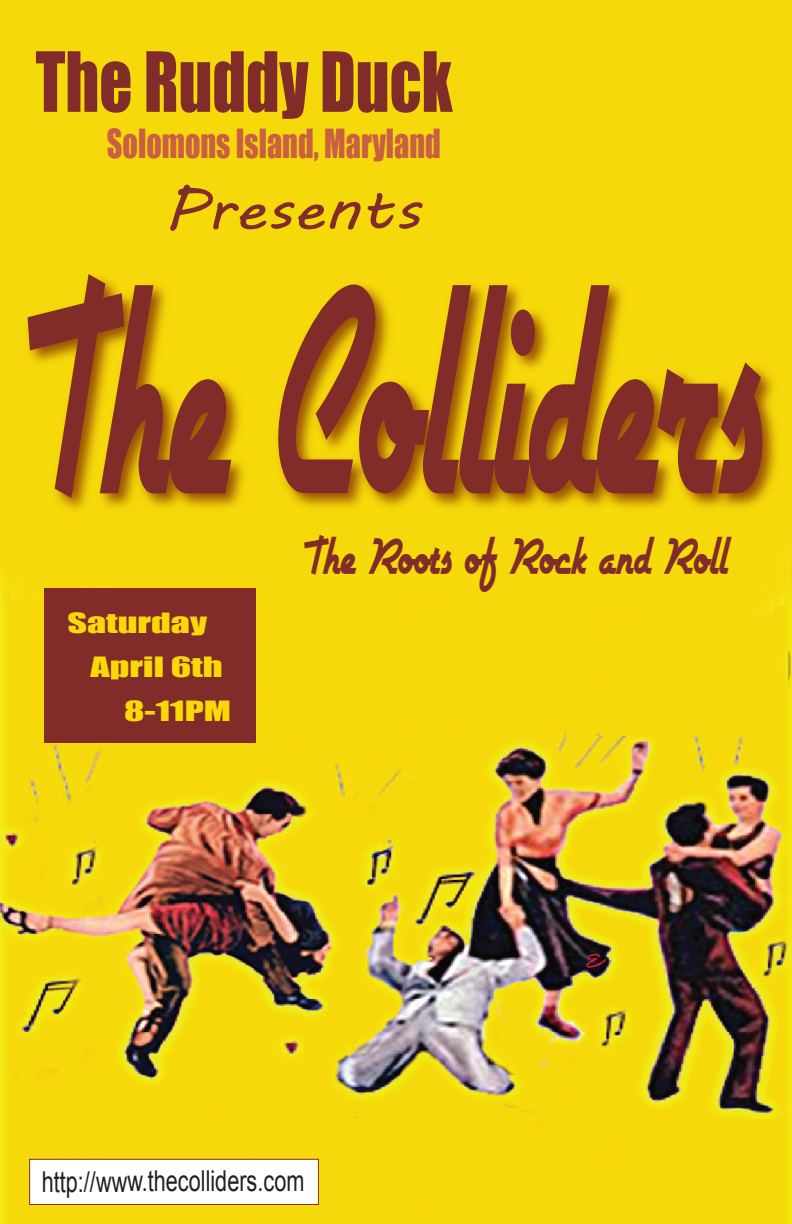
<style>
.page{position:relative;width:792px;height:1224px;background:#fff}
.page>*{position:absolute;margin:0;border:0;box-sizing:border-box;transform-origin:0 0}
.t1{font:338.5px "Airstream";color:#812c29;scale:.52 1}
.t2{font:76.7px "Impact";color:#812c29;scale:.84 1}
.t3{font:60.3px "Airstream";color:#812c29;scale:.75 1}
.t4{font:55.7px "MV Boli";color:#812c29;scale:1.16 1}
.t5{font:36.9px "Impact";color:#ca6042;scale:.82 1}
.t6{font:28.8px "Arial";letter-spacing:-.005em;color:#231f20;scale:.75 1}
.t7{font:25.7px "Impact";color:#f9d808;scale:1.48 1}
</style>
<div class="page">
<img style="left:0;top:0;width:792px;height:1224px">
<img style="left:19px;top:216px;width:767px;height:401px">
<div style="left:44px;top:588px;width:212px;height:154px;background:#812c29"></div>
<div style="left:29px;top:1159px;width:290px;height:46px;background:#fff;border:1px solid #812c29"></div>
<h2 class="t2" style="left:36px;top:22px;width:498px">The Ruddy Duck</h2>
<p class="t5" style="left:107px;top:115px;width:409px">Solomons Island, Maryland</p>
<h3 class="t4" style="left:164px;top:172px;width:223px">Presents</h3>
<h1 class="t1" style="left:27px;top:230px;width:1418px">The Colliders</h1>
<h3 class="t3" style="left:304px;top:527px;width:567px">The Roots of Rock and Roll</h3>
<p class="t7" style="left:67px;top:603px;width:96px">Saturday</p>
<p class="t7" style="left:91px;top:647px;width:91px">April 6th</p>
<p class="t7" style="left:124px;top:691px;width:74px">8-11PM</p>
<p class="t6" style="left:42px;top:1162px;width:352px">http://www.thecolliders.com</p>
</div>
